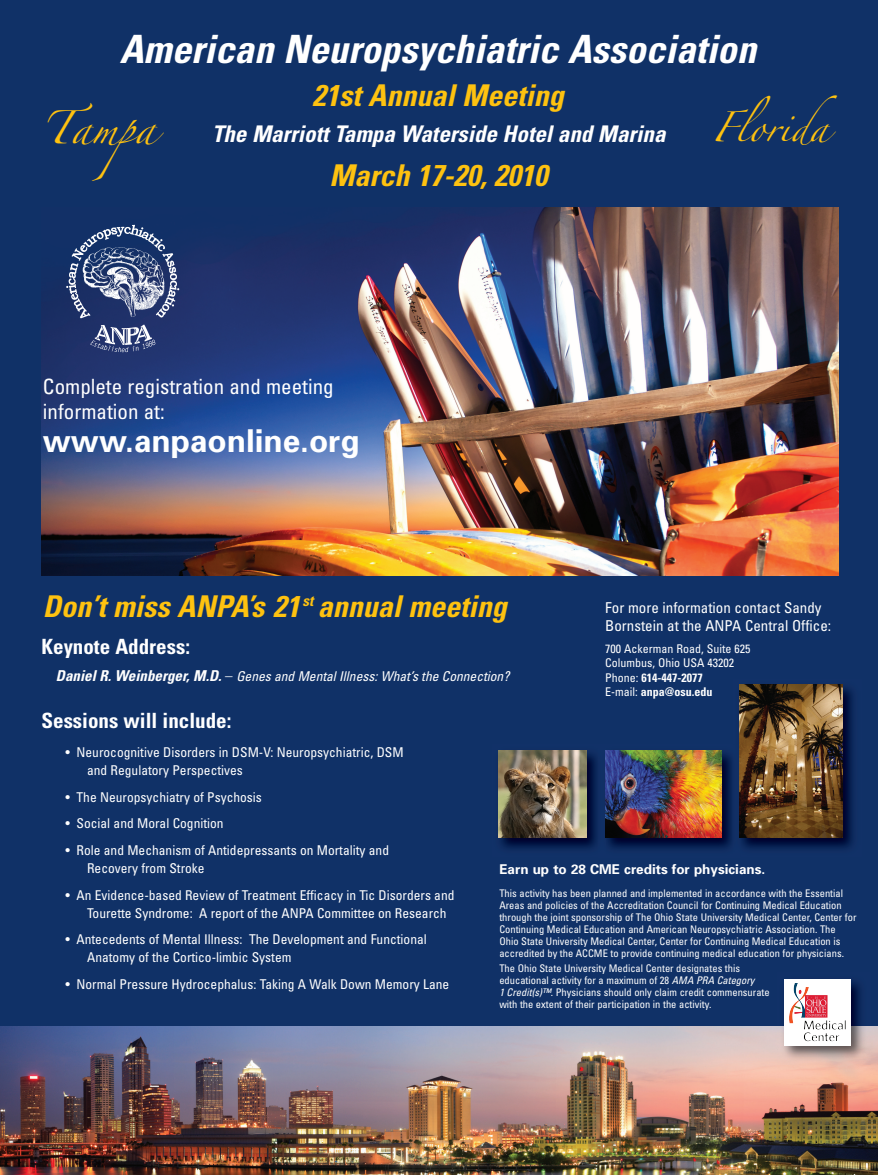
<style>
.page{position:relative;width:878px;height:1175px;background:#fff}
.page>*{position:absolute;margin:0;border:0;box-sizing:border-box;transform-origin:0 0}
.t1{font:italic 700 condensed 39px "Univers";color:#fff}
.t2{font:700 31.5px "Univers";color:#fff}
.t3{font:italic 700 condensed 30px "Univers";color:#fec210}
.t4{font:29.7px "Zapfino";color:#fec210}
.t5{font:27px "Zapfino";color:#fec210}
.t6{font:italic 700 condensed 22.95px "Univers";color:#fff}
.t7{font:condensed 21px/25.2px "Univers";color:#fff}
.t8{font:700 condensed 21px "Univers";color:#fff}
.t9{font:condensed 15px/18px "Univers";color:#fff}
.t10{font:condensed 13.5px/18px "Univers";color:#fff}
.t11{font:italic condensed 13.5px "Univers";color:#fff}
.t12{font:700 13.5px "Univers";color:#fff}
.t13{font:condensed 12px/14.4px "Univers";color:#fff}
.t14{font:condensed 10.5px/12px "Univers";color:#fff}
.s1{font-weight:700}
.s2{font-weight:700;font-size:15px}
.s3{font-weight:300;font-style:normal;font-size:15px}
.s4{font-style:italic}
</style>
<div class="page">
<img style="left:0;top:0;width:878px;height:1174px">
<h1 class="t1" style="left:120px;top:35px;width:646px">American Neuropsychiatric Association</h1>
<h3 class="t4" style="left:41px;top:116px;width:130px">Ta mpa</h3>
<h3 class="t5" style="left:711px;top:116px;width:127px">Florida</h3>
<h3 class="t3" style="left:312px;top:84px;width:259px">21stAnnualMeeting</h3>
<h3 class="t6" style="left:212px;top:126px;width:459px">The MarriottTampa Waterside Hoteland Marina</h3>
<h3 class="t3" style="left:329px;top:164px;width:225px">March 17-20,2010</h3>
<h3 class="t7" style="left:43px;top:375px;width:292px">Complete registration and meeting information at:</h3>
<h2 class="t2" style="left:43px;top:429px;width:318px">www.anpaonline.org</h2>
<h3 class="t3" style="left:43px;top:594px;width:471px">Don’tmiss ANPA’s 21<sup>st</sup> annualmeeting</h3>
<h3 class="t9" style="left:605px;top:600px;width:227px">For more information contact Sandy<br>Bornstein at the ANPA Central Office:</h3>
<p class="t13" style="left:605px;top:642px;width:146px">700 Ackerman Road, Suite 625<br>Columbus, Ohio USA 43202<br>Phone: <span class="s1">614-447-2077<br></span>E-mail: <span class="s1">anpa@osu.edu</span></p>
<h3 class="t8" style="left:41px;top:639px;width:150px">Keynote Address:</h3>
<p class="t11" style="left:56px;top:670px;width:457px"><span class="s2">DanielR.Weinberger,M.D.</span> <span class="s3">–</span> Genes and MentalIllness:What’s the Connection?</p>
<h3 class="t8" style="left:41px;top:712px;width:191px">Sessions will include:</h3>
<p class="t10" style="left:87px;top:744px;width:318px;text-indent:-22px">• Neurocognitive Disorders in DSM-V: Neuropsychiatric, DSM and Regulatory Perspectives</p>
<p class="t10" style="left:65px;top:789px;width:198px">• The Neuropsychiatry of Psychosis</p>
<p class="t10" style="left:65px;top:815px;width:160px">• Social and Moral Cognition</p>
<p class="t10" style="left:87px;top:842px;width:303px;text-indent:-22px">• Role and Mechanism of Antidepressants on Mortality and<br>Recovery from Stroke</p>
<p class="t10" style="left:87px;top:887px;width:369px;text-indent:-22px">• An Evidence-based Review of Treatment Efficacy in Tic Disorders and<br>Tourette Syndrome: A report of the ANPA Committee on Research</p>
<p class="t10" style="left:87px;top:931px;width:341px;text-indent:-22px">• Antecedents of Mental Illness: The Development and Functional<br>Anatomy of the Cortico-limbic System</p>
<p class="t10" style="left:65px;top:976px;width:385px">• Normal Pressure Hydrocephalus: Taking A Walk Down Memory Lane</p>
<p class="t12" style="left:499px;top:864px;width:267px">Earn up to 28 CME credits for physicians.</p>
<p class="t14" style="left:499px;top:888px;width:359px">This activity has been planned and implemented in accordance with the Essential Areas and policies of the Accreditation Council for Continuing Medical Education through the joint sponsorship of The Ohio State University Medical Center, Center for Continuing Medical Education and American Neuropsychiatric Association. The Ohio State University Medical Center, Center for Continuing Medical Education is accredited by the ACCME to provide continuing medical education for physicians.</p>
<p class="t14" style="left:499px;top:963px;width:272px">The Ohio State University Medical Center designates this educational activity for a maximum of 28 <span class="s4">AMA PRA Category<br>1 Credit(s)™</span>. Physicians should only claim credit commensurate with the extent of their participation in the activity.</p>
</div>
